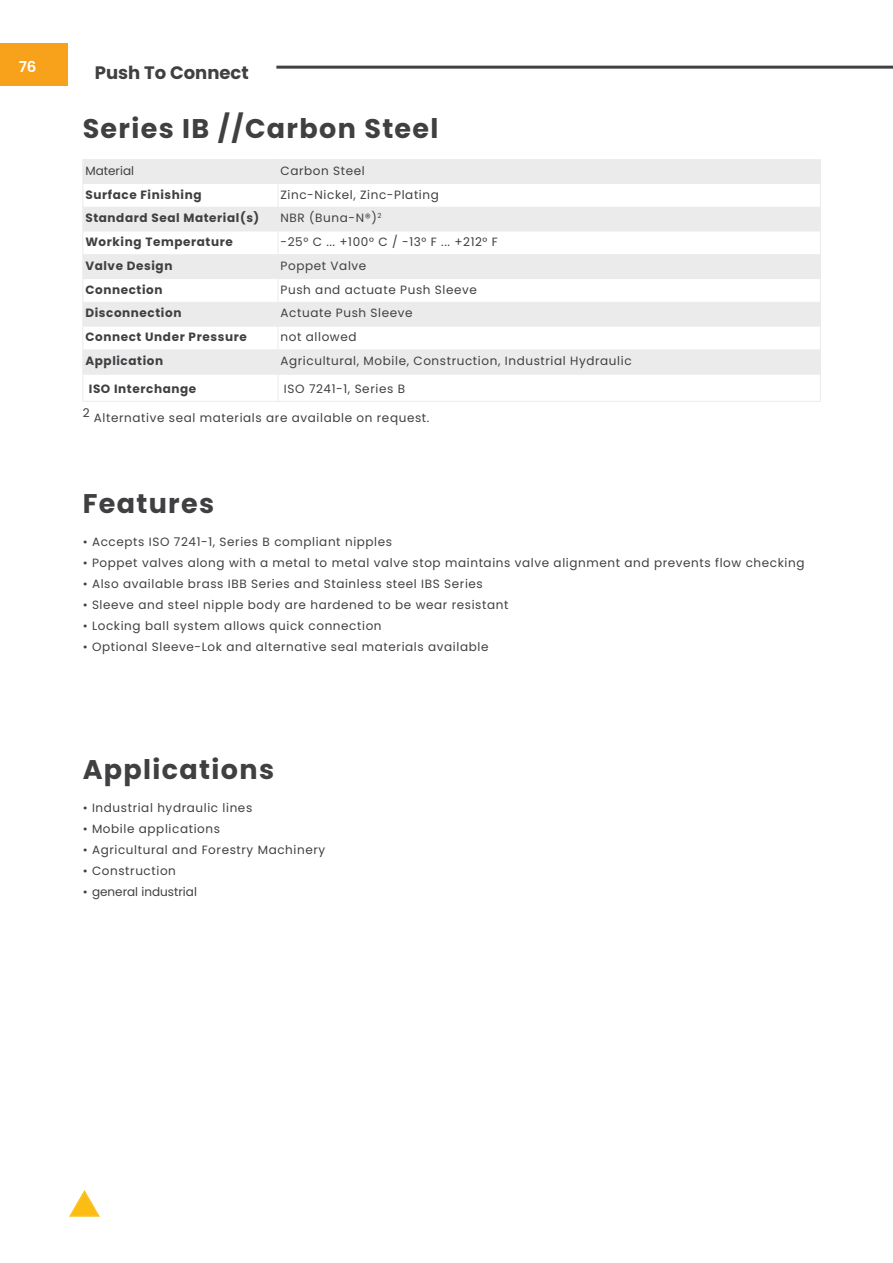
<style>
.page{position:relative;width:893px;height:1263px;background:#fff}
.page>*{position:absolute;margin:0;border:0;box-sizing:border-box;transform-origin:0 0}
.t1{font:700 27px "Poppins";letter-spacing:.05em;color:#404042}
.t2{font:700 18px "Poppins";color:#404042}
.t3{font:600 15px "Poppins";color:#fff}
.t4{font:12px "Poppins";letter-spacing:.05em;color:#404042}
.t5{font:700 12px "Poppins";letter-spacing:.05em;color:#404042}
.t6{font:12px "Poppins";color:#404042}
</style>
<div class="page">
<svg style="left:69px;top:1190px;width:31px;height:27px"></svg>
<svg style="left:84px;top:160px;width:736px;height:214px;fill:#ebebec"></svg>
<hr style="left:83px;top:159px;width:195px;height:1px;background:#ebebec">
<hr style="left:278px;top:159px;width:543px;height:1px;background:#ebebec">
<hr style="left:83px;top:183px;width:195px;height:1px;background:#ebebec">
<hr style="left:278px;top:183px;width:543px;height:1px;background:#ebebec">
<hr style="left:83px;top:207px;width:195px;height:1px;background:#ebebec">
<hr style="left:278px;top:207px;width:543px;height:1px;background:#ebebec">
<hr style="left:83px;top:231px;width:195px;height:1px;background:#ebebec">
<hr style="left:278px;top:231px;width:543px;height:1px;background:#ebebec">
<hr style="left:83px;top:254px;width:195px;height:1px;background:#ebebec">
<hr style="left:278px;top:254px;width:543px;height:1px;background:#ebebec">
<hr style="left:83px;top:278px;width:195px;height:1px;background:#ebebec">
<hr style="left:278px;top:278px;width:543px;height:1px;background:#ebebec">
<hr style="left:83px;top:302px;width:195px;height:1px;background:#ebebec">
<hr style="left:278px;top:302px;width:543px;height:1px;background:#ebebec">
<hr style="left:83px;top:326px;width:195px;height:1px;background:#ebebec">
<hr style="left:278px;top:326px;width:543px;height:1px;background:#ebebec">
<hr style="left:83px;top:350px;width:195px;height:1px;background:#ebebec">
<hr style="left:278px;top:350px;width:543px;height:1px;background:#ebebec">
<hr style="left:83px;top:374px;width:195px;height:1px;background:#ebebec">
<svg style="left:83px;top:160px;width:1px;height:241px"></svg>
<hr style="left:278px;top:374px;width:543px;height:1px;background:#ebebec">
<svg style="left:278px;top:160px;width:1px;height:241px"></svg>
<svg style="left:820px;top:160px;width:1px;height:241px"></svg>
<hr style="left:83px;top:401px;width:195px;height:1px;background:#ebebec">
<hr style="left:278px;top:401px;width:543px;height:1px;background:#ebebec">
<div style="left:0;top:43px;width:68px;height:42px;background:#f8a21b"></div>
<hr style="left:276px;top:66px;width:617px;height:3px;background:#404042">
<p class="t3" style="left:19px;top:58px;width:19px">76</p>
<h2 class="t2" style="left:95px;top:62px;width:156px">Push To Connect</h2>
<h1 class="t1" style="left:83px;top:113px;width:357px">Series IB //Carbon Steel</h1>
<p class="t6" style="left:85px;top:164px;width:50px">Material</p>
<p class="t4" style="left:280px;top:164px;width:86px">Carbon Steel</p>
<p class="t5" style="left:85px;top:187px;width:118px">Surface Finishing</p>
<p class="t4" style="left:280px;top:187px;width:160px">Zinc-Nickel, Zinc-Plating</p>
<p class="t5" style="left:85px;top:211px;width:175px">Standard Seal Material(s)</p>
<p class="t4" style="left:280px;top:211px;width:102px">NBR (Buna-N®)<sup>2</sup></p>
<p class="t5" style="left:85px;top:235px;width:149px">Working Temperature</p>
<p class="t4" style="left:280px;top:235px;width:219px">-25° C ... +100° C / -13° F ... +212° F</p>
<p class="t5" style="left:85px;top:259px;width:89px">Valve Design</p>
<p class="t4" style="left:280px;top:259px;width:87px">Poppet Valve</p>
<p class="t5" style="left:85px;top:282px;width:79px">Connection</p>
<p class="t4" style="left:280px;top:282px;width:198px">Push and actuate Push Sleeve</p>
<p class="t5" style="left:85px;top:306px;width:98px">Disconnection</p>
<p class="t4" style="left:280px;top:306px;width:134px">Actuate Push Sleeve</p>
<p class="t5" style="left:85px;top:330px;width:163px">Connect Under Pressure</p>
<p class="t4" style="left:280px;top:330px;width:78px">not allowed</p>
<p class="t5" style="left:85px;top:354px;width:79px">Application</p>
<p class="t4" style="left:280px;top:354px;width:353px">Agricultural, Mobile, Construction, Industrial Hydraulic</p>
<p class="t5" style="left:89px;top:382px;width:109px">ISO Interchange</p>
<p class="t4" style="left:284px;top:382px;width:123px">ISO 7241-1, Series B</p>
<p class="t4" style="left:83px;top:411px;width:348px">2 Alternative seal materials are available on request.</p>
<h1 class="t1" style="left:83px;top:488px;width:133px">Features</h1>
<p class="t4" style="left:83px;top:535px;width:311px">• Accepts ISO 7241-1, Series B compliant nipples</p>
<p class="t4" style="left:83px;top:556px;width:723px">• Poppet valves along with a metal to metal valve stop maintains valve alignment and prevents flow checking</p>
<p class="t4" style="left:83px;top:577px;width:402px">• Also available brass IBB Series and Stainless steel IBS Series</p>
<p class="t4" style="left:83px;top:598px;width:427px">• Sleeve and steel nipple body are hardened to be wear resistant</p>
<p class="t4" style="left:83px;top:619px;width:300px">• Locking ball system allows quick connection</p>
<p class="t4" style="left:83px;top:640px;width:407px">• Optional Sleeve-Lok and alternative seal materials available</p>
<h1 class="t1" style="left:83px;top:753px;width:193px">Applications</h1>
<p class="t4" style="left:83px;top:800px;width:171px">• Industrial hydraulic lines</p>
<p class="t4" style="left:83px;top:821px;width:139px">• Mobile applications</p>
<p class="t4" style="left:83px;top:842px;width:244px">• Agricultural and Forestry Machinery</p>
<p class="t4" style="left:83px;top:863px;width:95px">• Construction</p>
<p class="t6" style="left:83px;top:884px;width:116px">• general industrial</p>
</div>
